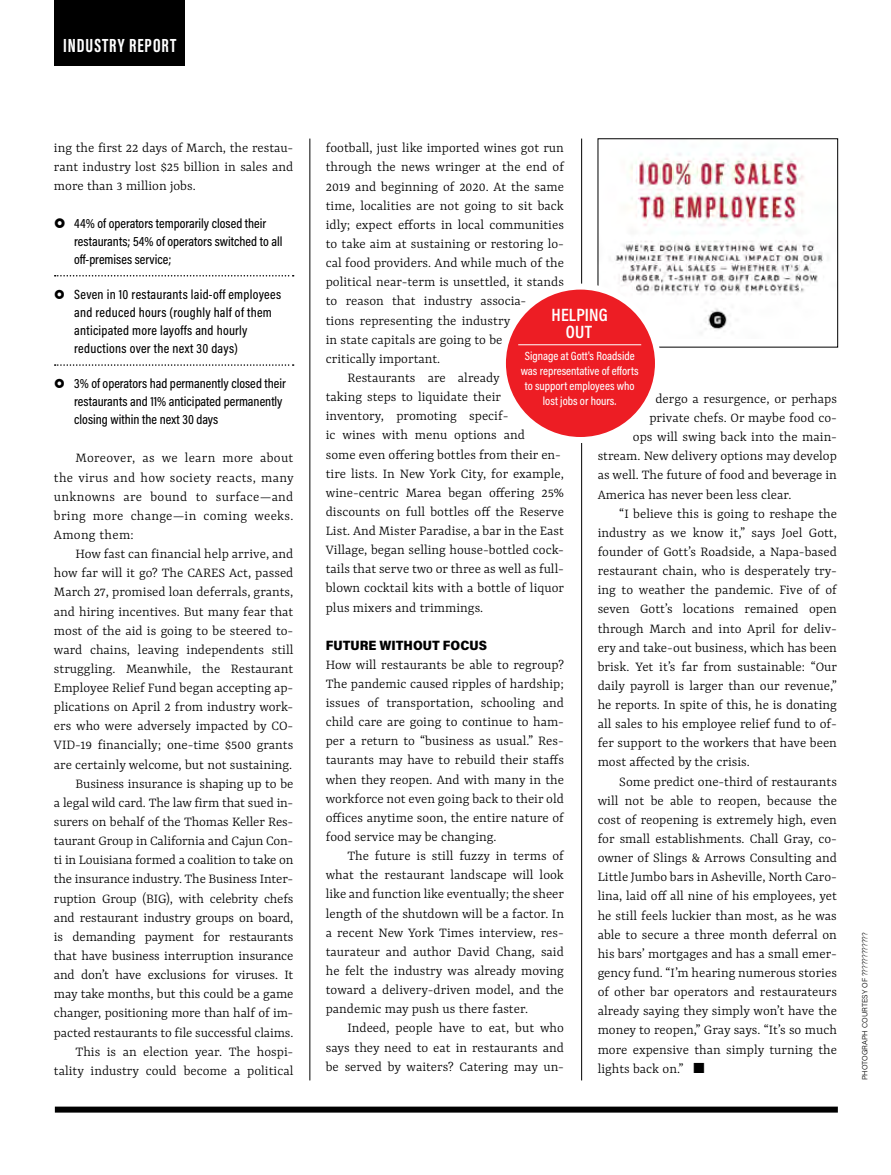
<style>
.page{position:relative;width:891px;height:1175px;background:#fff}
.page>*{position:absolute;margin:0;border:0;box-sizing:border-box;transform-origin:0 0}
.t1{font:700 19.5px "Acumin Pro Extra Cond";letter-spacing:.05em;color:#fff}
.t2{font:600 18px/16.5px "Acumin Pro Cond";letter-spacing:.01em;color:#fff;text-align:center}
.t3{font:300 14.7px/19.2px "Yrsa";color:#000;text-align:justify}
.t4{font:500 13.5px/18px "Acumin Pro Cond";letter-spacing:.005em;color:#000}
.t5{font:900 13.5px "Acumin Pro Semi Cond";letter-spacing:.005em;color:#000}
.t6{font:500 12px/15px "Acumin Pro Cond";color:#fff;text-align:center}
.t7{font:300 7.5px "Acumin Pro";color:#000}
</style>
<div class="page">
<div style="left:55px;top:1106px;width:783px;height:6px;background:#000"></div>
<svg style="left:55px;top:275px;width:239px;height:1px"></svg>
<svg style="left:55px;top:364px;width:239px;height:2px"></svg>
<hr style="left:310px;top:139px;width:1px;height:941px;background:#000">
<hr style="left:581px;top:139px;width:1px;height:941px;background:#000">
<div style="left:54px;top:0;width:130px;height:66px;background:#000"></div>
<img style="left:615px;top:153px;width:214px;height:177px">
<div style="left:503px;top:286px;width:155px;height:154px;background:#ed1d24;border-radius:50%"></div>
<hr style="left:518px;top:344px;width:123px;height:1px;background:#fff">
<div style="left:500px;top:283px;width:161px;height:160px;border:6px solid #fff;border-radius:50%"></div>
<h1 class="t1" style="left:63px;top:34px;width:115px">INDUSTRY REPORT</h1>
<p class="t3" style="left:54px;top:139px;width:241px">ing the first 22 days of March, the restau&shy;rant industry lost $25 billion in sales and more than 3 million jobs.</p>
<p class="t4" style="left:74px;top:214px;width:210px">44% of operators temporarily closed their restaurants; 54% of operators switched to all off-premises service;</p>
<p class="t4" style="left:74px;top:285px;width:209px">Seven in 10 restaurants laid-off employees and reduced hours (roughly half of them anticipated more layoffs and hourly reductions over the next 30 days)</p>
<p class="t4" style="left:74px;top:374px;width:213px">3% of operators had permanently closed their restaurants and 11% anticipated permanently closing within the next 30 days</p>
<p class="t3" style="left:54px;top:449px;width:241px;text-indent:22px">Moreover, as we learn more about the virus and how society reacts, many unknowns are bound to surface—and bring more change—in coming weeks.<br>Among them:</p>
<p class="t3" style="left:54px;top:545px;width:241px;text-align:right">How fast can financial help arrive, and how far will it go? The CARES Act, passed March 27, promised loan deferrals, grants, and hiring incentives. But many fear that most of the aid is going to be steered to&shy;ward chains, leaving independents still struggling. Meanwhile, the Restaurant Employee Relief Fund began accepting ap&shy;plications on April 2 from industry work&shy;ers who were adversely impacted by CO-VID-19 financially; one-time $500 grants are certainly welcome, but not sustaining.<br>Business insurance is shaping up to be<br>a legal wild card. The law firm that sued in&shy;surers on behalf of the Thomas Keller Res&shy;taurant Group in California and Cajun Con&shy;ti in Louisiana formed a coalition to take on the insurance industry. The Business Inter&shy;ruption Group (BIG), with celebrity chefs and restaurant industry groups on board, is demanding payment for restaurants that have business interruption insurance and don’t have exclusions for viruses. It may take months, but this could be a game changer, positioning more than half of im&shy;pacted restaurants to file successful claims.<br>This is an election year. The hospi&shy;tality industry could become a political</p>
<p class="t3" style="left:326px;top:139px;width:240px">football, just like imported wines got run</p>
<p class="t3" style="left:326px;top:158px;width:240px">through the news wringer at the end of</p>
<p class="t3" style="left:326px;top:177px;width:240px">2019 and beginning of 2020. At the same</p>
<p class="t3" style="left:326px;top:197px;width:240px">time, localities are not going to sit back</p>
<p class="t3" style="left:326px;top:216px;width:240px">idly; expect efforts in local communities</p>
<p class="t3" style="left:326px;top:235px;width:240px">to take aim at sustaining or restoring lo-</p>
<p class="t3" style="left:326px;top:254px;width:240px">cal food providers. And while much of the</p>
<p class="t3" style="left:326px;top:273px;width:240px">political near-term is unsettled, it stands</p>
<p class="t3" style="left:326px;top:292px;width:202px">to reason that industry associa-</p>
<p class="t3" style="left:326px;top:311px;width:186px">tions representing the industry</p>
<p class="t3" style="left:326px;top:331px;width:178px">in state capitals are going to be</p>
<p class="t3" style="left:326px;top:350px;width:116px">critically important.</p>
<p class="t3" style="left:347px;top:369px;width:154px">Restaurants are already</p>
<p class="t3" style="left:326px;top:388px;width:177px">taking steps to liquidate their</p>
<p class="t3" style="left:326px;top:407px;width:184px">inventory, promoting specif-</p>
<p class="t3" style="left:326px;top:426px;width:201px">ic wines with menu options and</p>
<p class="t3" style="left:326px;top:445px;width:237px">some even offering bottles from their en-</p>
<p class="t3" style="left:326px;top:464px;width:240px">tire lists. In New York City, for example,</p>
<p class="t3" style="left:326px;top:484px;width:240px">wine-centric Marea began offering 25%</p>
<p class="t3" style="left:326px;top:503px;width:240px">discounts on full bottles off the Reserve</p>
<p class="t3" style="left:326px;top:522px;width:240px">List. And Mister Paradise, a bar in the East</p>
<p class="t3" style="left:326px;top:541px;width:240px">Village, began selling house-bottled cock-</p>
<p class="t3" style="left:326px;top:560px;width:240px">tails that serve two or three as well as full-</p>
<p class="t3" style="left:326px;top:579px;width:240px">blown cocktail kits with a bottle of liquor</p>
<p class="t3" style="left:326px;top:598px;width:159px">plus mixers and trimmings.</p>
<p class="t5" style="left:326px;top:635px;width:163px">FUTURE WITHOUT FOCUS</p>
<p class="t3" style="left:326px;top:655px;width:240px">How will restaurants be able to regroup?<br>The pandemic caused ripples of hardship; issues of transportation, schooling and child care are going to continue to ham&shy;per a return to “business as usual.” Res&shy;taurants may have to rebuild their staffs when they reopen. And with many in the workforce not even going back to their old offices anytime soon, the entire nature of food service may be changing.</p>
<p class="t3" style="left:326px;top:847px;width:240px;text-indent:22px">The future is still fuzzy in terms of what the restaurant landscape will look like and function like eventually; the sheer length of the shutdown will be a factor. In a recent New York Times interview, res&shy;taurateur and author David Chang, said he felt the industry was already moving toward a delivery-driven model, and the pandemic may push us there faster.</p>
<p class="t3" style="left:326px;top:1019px;width:240px;text-indent:22px">Indeed, people have to eat, but who says they need to eat in restaurants and be served by waiters? Catering may un-</p>
<p class="t2" style="left:552px;top:306px;width:58px">HELPING<br>OUT</p>
<p class="t6" style="left:521px;top:348px;width:119px">Signage at Gott's Roadside was representative of efforts to support employees who lost jobs or hours.</p>
<p class="t3" style="left:655px;top:390px;width:183px">dergo a resurgence, or perhaps</p>
<p class="t3" style="left:649px;top:409px;width:189px">private chefs. Or maybe food co-</p>
<p class="t3" style="left:633px;top:428px;width:206px">ops will swing back into the main-</p>
<p class="t3" style="left:598px;top:447px;width:241px">stream. New delivery options may develop</p>
<p class="t3" style="left:598px;top:466px;width:241px">as well. The future of food and beverage in</p>
<p class="t3" style="left:598px;top:485px;width:195px">America has never been less clear.</p>
<p class="t3" style="left:619px;top:504px;width:219px">“I believe this is going to reshape the</p>
<p class="t3" style="left:598px;top:524px;width:241px">industry as we know it,” says Joel Gott,</p>
<p class="t3" style="left:598px;top:543px;width:241px">founder of Gott’s Roadside, a Napa-based</p>
<p class="t3" style="left:598px;top:562px;width:241px">restaurant chain, who is desperately try-</p>
<p class="t3" style="left:598px;top:581px;width:241px">ing to weather the pandemic. Five of of</p>
<p class="t3" style="left:598px;top:600px;width:241px">seven Gott’s locations remained open</p>
<p class="t3" style="left:598px;top:619px;width:241px">through March and into April for deliv-</p>
<p class="t3" style="left:598px;top:638px;width:241px">ery and take-out business, which has been</p>
<p class="t3" style="left:598px;top:657px;width:241px">brisk. Yet it’s far from sustainable: “Our</p>
<p class="t3" style="left:598px;top:677px;width:241px">daily payroll is larger than our revenue,”</p>
<p class="t3" style="left:598px;top:696px;width:241px">he reports. In spite of this, he is donating</p>
<p class="t3" style="left:598px;top:715px;width:241px">all sales to his employee relief fund to of-</p>
<p class="t3" style="left:598px;top:734px;width:241px">fer support to the workers that have been</p>
<p class="t3" style="left:598px;top:753px;width:154px">most affected by the crisis.</p>
<p class="t3" style="left:619px;top:772px;width:219px">Some predict one-third of restaurants</p>
<p class="t3" style="left:598px;top:791px;width:241px">will not be able to reopen, because the</p>
<p class="t3" style="left:598px;top:811px;width:241px">cost of reopening is extremely high, even</p>
<p class="t3" style="left:598px;top:830px;width:241px">for small establishments. Chall Gray, co-</p>
<p class="t3" style="left:598px;top:849px;width:241px">owner of Slings &amp; Arrows Consulting and</p>
<p class="t3" style="left:598px;top:868px;width:241px">Little Jumbo bars in Asheville, North Caro-</p>
<p class="t3" style="left:598px;top:887px;width:241px">lina, laid off all nine of his employees, yet</p>
<p class="t3" style="left:598px;top:906px;width:241px">he still feels luckier than most, as he was</p>
<p class="t3" style="left:598px;top:925px;width:241px">able to secure a three month deferral on</p>
<p class="t3" style="left:598px;top:944px;width:241px">his bars’ mortgages and has a small emer-</p>
<p class="t3" style="left:598px;top:964px;width:241px">gency fund. “I’m hearing numerous stories</p>
<p class="t3" style="left:598px;top:983px;width:241px">of other bar operators and restaurateurs</p>
<p class="t3" style="left:598px;top:1002px;width:241px">already saying they simply won’t have the</p>
<p class="t3" style="left:598px;top:1021px;width:241px">money to reopen,” Gray says. “It’s so much</p>
<p class="t3" style="left:598px;top:1040px;width:241px">more expensive than simply turning the</p>
<p class="t3" style="left:598px;top:1059px;width:108px">lights back on.” ■</p>
<p class="t7" style="left:860px;top:1080px;width:150px;rotate:-90deg">PHOTOGRAPH COURTESY OF ????????????</p>
</div>
